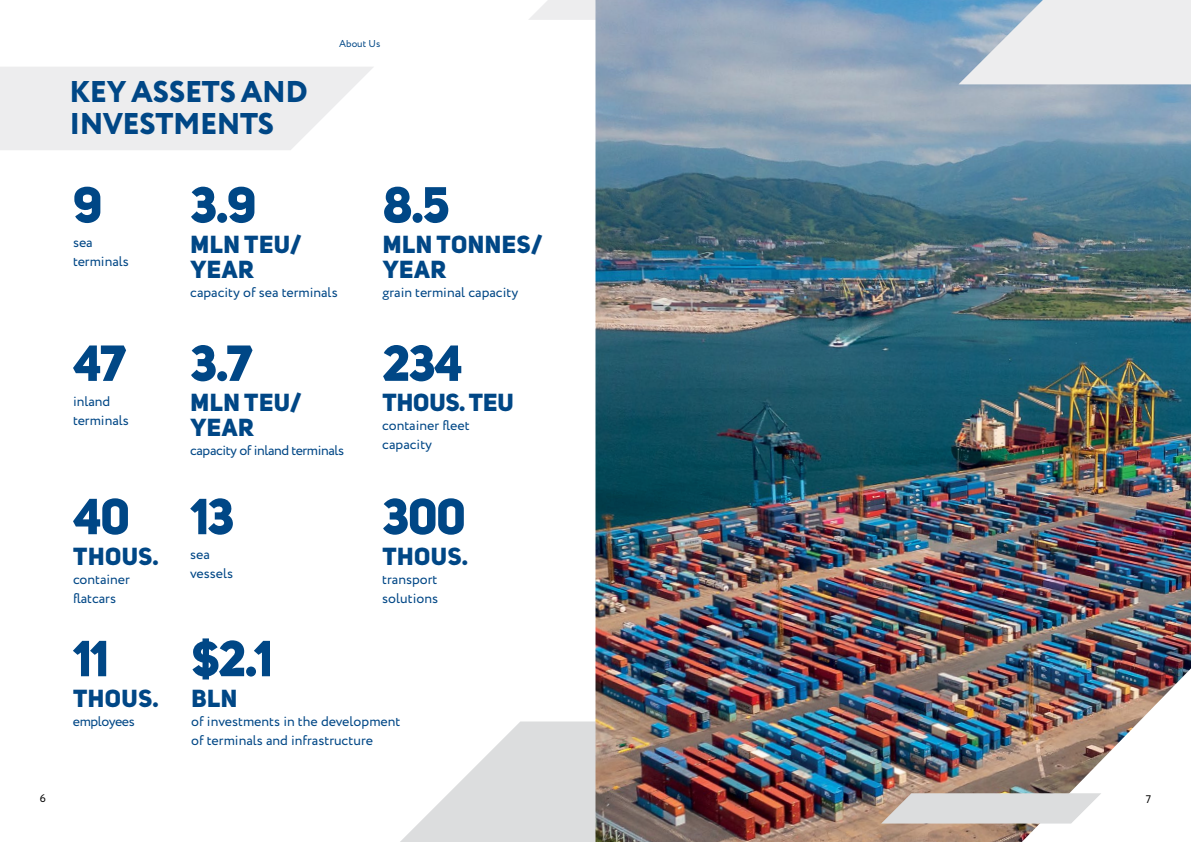
<style>
.page{position:relative;width:1191px;height:842px;background:#fff}
.page>*{position:absolute;margin:0;border:0;box-sizing:border-box;transform-origin:0 0}
.t1{font:50px "Uni Sans Heavy Caps";letter-spacing:-.03em;color:#004786}
.t2{font:800 30px/32px "Circe";letter-spacing:-.015em;color:#004786}
.t3{font:24.4px/24.9px "Uni Sans Heavy Caps";letter-spacing:.02em;color:#004786}
.t4{font:24.4px "Uni Sans Heavy Caps";color:#004786}
.t5{font:14px/19px "Circe";color:#004786}
.t6{font:14px "Circe";letter-spacing:-.03em;color:#004786}
.t7{font:11px "Circe";color:#000}
.t8{font:10px "Circe";color:#004786}
</style>
<div class="page">
<svg style="left:0;top:67px;width:373px;height:83px"></svg>
<svg style="left:529px;top:0;width:66px;height:20px"></svg>
<svg style="left:400px;top:721px;width:195px;height:121px;fill:#dcddde"></svg>
<img style="left:595px;top:0;width:596px;height:842px">
<svg style="left:958px;top:0;width:233px;height:84px"></svg>
<svg style="left:881px;top:793px;width:220px;height:30px"></svg>
<h2 class="t2" style="left:70px;top:77px;width:240px">KEY ASSETS AND<br>INVESTMENTS</h2>
<p class="t8" style="left:339px;top:37px;width:43px">About Us</p>
<h1 class="t1" style="left:73px;top:173px;width:31px">9</h1>
<p class="t5" style="left:73px;top:233px;width:57px">sea terminals</p>
<h1 class="t1" style="left:73px;top:331px;width:55px">47</h1>
<p class="t5" style="left:73px;top:392px;width:57px">inland terminals</p>
<h1 class="t1" style="left:73px;top:484px;width:58px">40</h1>
<h3 class="t3" style="left:73px;top:543px;width:87px">THOUS.</h3>
<p class="t5" style="left:73px;top:570px;width:58px">container flatcars</p>
<h1 class="t1" style="left:73px;top:626px;width:37px">11</h1>
<h3 class="t3" style="left:73px;top:685px;width:87px">THOUS.</h3>
<p class="t6" style="left:73px;top:712px;width:63px">employees</p>
<h1 class="t1" style="left:190px;top:173px;width:68px">3.9</h1>
<h3 class="t3" style="left:190px;top:232px;width:113px">MLN TEU/<br>YEAR</h3>
<p class="t5" style="left:190px;top:283px;width:149px">capacity of sea terminals</p>
<h1 class="t1" style="left:190px;top:331px;width:64px">3.7</h1>
<h3 class="t3" style="left:190px;top:390px;width:113px">MLN TEU/<br>YEAR</h3>
<p class="t6" style="left:190px;top:441px;width:155px">capacity of inland terminals</p>
<h1 class="t1" style="left:190px;top:484px;width:46px">13</h1>
<p class="t5" style="left:190px;top:545px;width:45px">sea vessels</p>
<h1 class="t1" style="left:382px;top:173px;width:68px">8.5</h1>
<h3 class="t3" style="left:383px;top:232px;width:161px">MLN TONNES/<br>YEAR</h3>
<p class="t5" style="left:382px;top:283px;width:137px">grain terminal capacity</p>
<h1 class="t1" style="left:382px;top:331px;width:82px">234</h1>
<h3 class="t4" style="left:382px;top:387px;width:133px">THOUS. TEU</h3>
<p class="t5" style="left:382px;top:417px;width:89px">container fleet capacity</p>
<h1 class="t1" style="left:382px;top:484px;width:85px">300</h1>
<h3 class="t3" style="left:382px;top:543px;width:87px">THOUS.</h3>
<p class="t5" style="left:382px;top:570px;width:57px">transport solutions</p>
<h1 class="t1" style="left:191px;top:626px;width:83px">$2.1</h1>
<h3 class="t3" style="left:191px;top:685px;width:47px">BLN</h3>
<p class="t5" style="left:191px;top:712px;width:211px">of investments in the development of terminals and infrastructure</p>
<p class="t7" style="left:40px;top:791px;width:8px">6</p>
<p class="t7" style="left:1146px;top:792px;width:7px">7</p>
</div>
